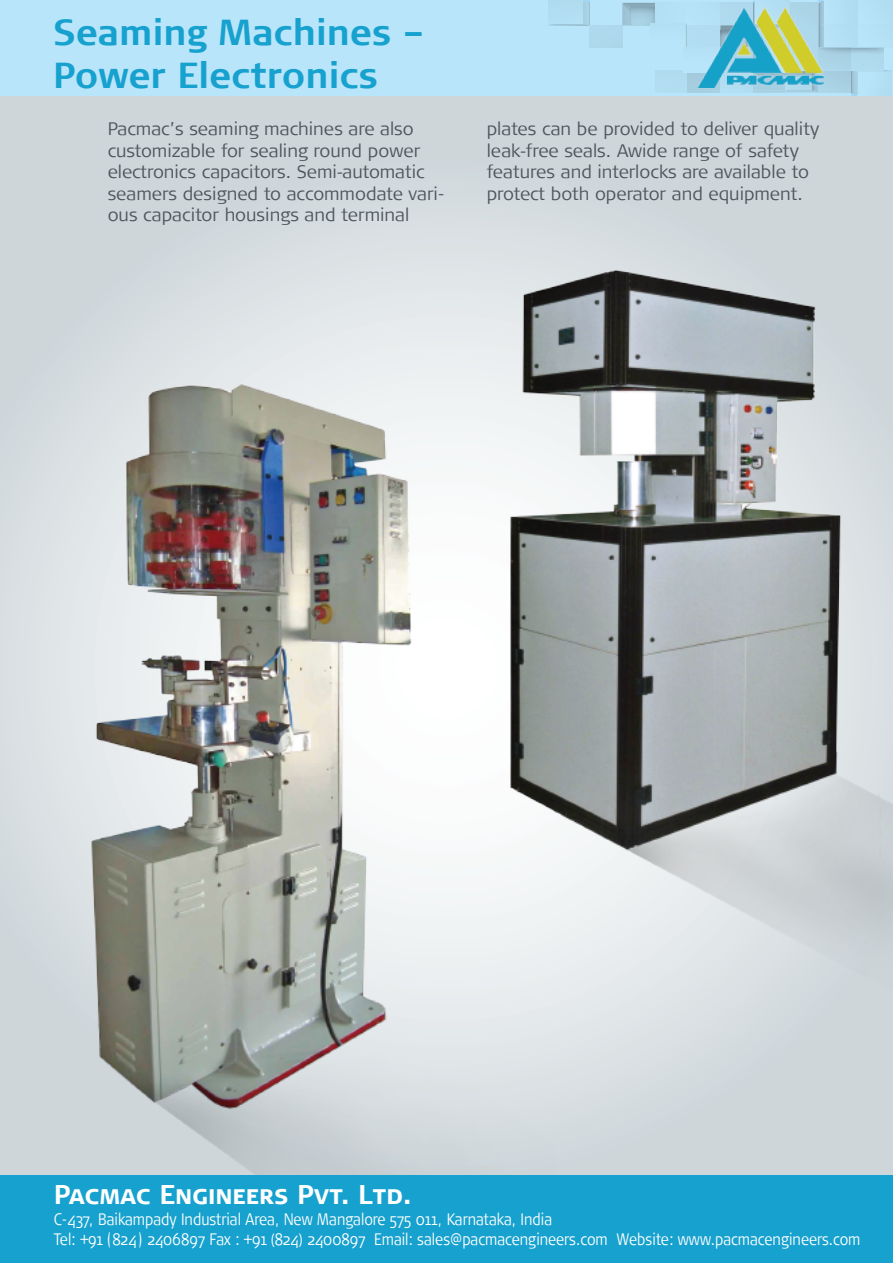
<style>
.page{position:relative;width:893px;height:1263px;background:#fff}
.page>*{position:absolute;margin:0;border:0;box-sizing:border-box;transform-origin:0 0}
.t1{font:700 36px/43.2px "Signa Normal";color:#17a1ce}
.t2{font:700 27px "Signa Caps";color:#fff}
.t3{font:300 18px/21.6px "Signa Normal";color:#4d545a}
.t4{font:300 16.5px/19.8px "Signa Normal";color:#fff;scale:.86 1}
.s1{font-family:"Myriad Pro";font-weight:400}
</style>
<div class="page">
<div style="left:0;top:96px;width:893px;height:1144px;background:linear-gradient(to bottom,#d6dde0,#d5dce0)"></div>
<img style="left:75px;top:353px;width:480px;height:823px">
<div style="left:0;top:0;width:893px;height:96px;background:#b9e5fa"></div>
<svg style="left:549px;top:1px;width:41px;height:24px"></svg>
<svg style="left:622px;top:3px;width:33px;height:22px"></svg>
<div style="left:655px;top:3px;width:33px;height:22px;background:#b5e0f5"></div>
<div style="left:655px;top:70px;width:33px;height:23px;background:#b2dcf0"></div>
<div style="left:688px;top:70px;width:32px;height:23px;background:linear-gradient(to right,#a5ccdf,#a8d0e3)"></div>
<div style="left:590px;top:25px;width:32px;height:23px;background:#aed8eb"></div>
<div style="left:651px;top:24px;width:35px;height:24px;background:#b7e3f8"></div>
<svg style="left:686px;top:24px;width:1px;height:23px"></svg>
<div style="left:688px;top:25px;width:32px;height:23px;background:#b2ddf1"></div>
<div style="left:858px;top:0;width:35px;height:24px;background:#b2dcf1"></div>
<div style="left:858px;top:24px;width:35px;height:24px;background:#b3dff3"></div>
<div style="left:684px;top:48px;width:36px;height:25px;background:#b8e4f9"></div>
<svg style="left:720px;top:0;width:172px;height:95px"></svg>
<img style="left:486px;top:254px;width:407px;height:755px">
<img style="left:698px;top:7px;width:126px;height:80px">
<div style="left:0;top:1176px;width:893px;height:87px;background:#17a1ce"></div>
<h1 class="t1" style="left:53px;top:10px;width:373px">Seaming Machines –<br>Power Electronics</h1>
<p class="t3" style="left:108px;top:118px;width:339px">Pacmac’s seaming machines are also customizable for sealing round power electronics capacitors. Semi<span class="s1">‐</span>automatic seamers designed to accommodate vari&shy;ous capacitor housings and terminal</p>
<p class="t3" style="left:487px;top:118px;width:334px">plates can be provided to deliver quality leak<span class="s1">‐</span>free seals. Awide range of safety features and interlocks are available to protect both operator and equipment.</p>
<h2 class="t2" style="left:54px;top:1179px;width:359px">Pacmac Engineers Pvt. Ltd.</h2>
<p class="t4" style="left:54px;top:1210px;width:939px">C-437, Baikampady Industrial Area, New Mangalore 575 011, Karnataka, India<br>Tel: +91 (824) 2406897 Fax : +91 <span class="s1">(</span>824<span class="s1">)</span> 2400897 Email: sales@pacmacengineers.com Website: www.pacmacengineers.com</p>
</div>
